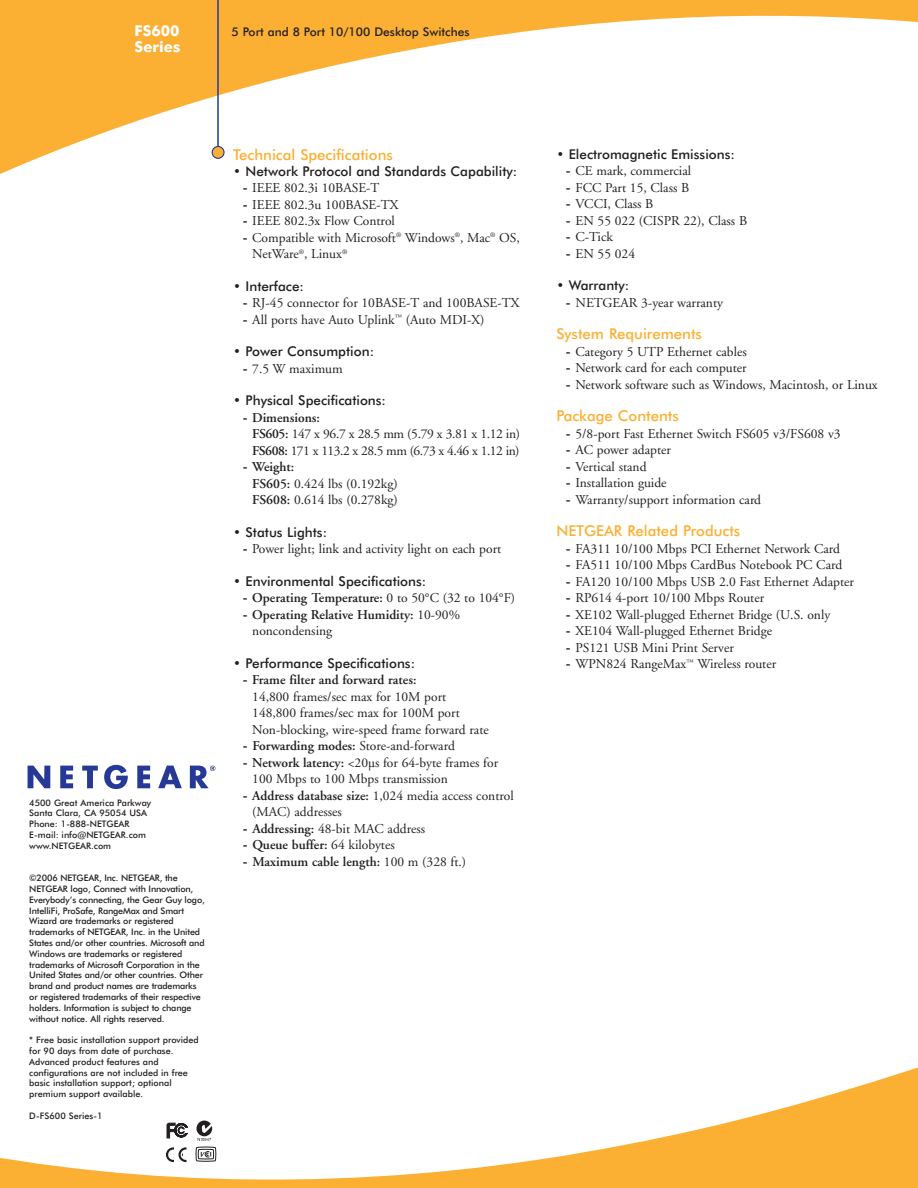
<style>
.page{position:relative;width:918px;height:1188px;background:#fff}
.page>*{position:absolute;margin:0;border:0;box-sizing:border-box;transform-origin:0 0}
.t1{font:500 15px "Futura BT";color:#fbb033}
.t2{font:700 15px "Futura BT";color:#fff}
.t3{font:13.5px/16.5px "Adobe Garamond";color:#231f20}
.t4{font:500 13.5px "Futura BT";color:#231f20}
.t5{font:600 13.5px/16.5px "Adobe Garamond";color:#231f20}
.t6{font:13.5px/16.5px "Adobe Garamond";letter-spacing:-.035em;color:#231f20}
.t7{font:500 12px "Futura BT";color:#231f20}
.t8{font:500 9px/10.8px "Futura BT";letter-spacing:-.02em;color:#231f20}
.t9{font:500 9px/10.8px "Futura BT";color:#231f20}
.s1{font-family:"Futura BT";font-weight:500}
.s2{font-weight:600}
.s3{font-weight:400}
</style>
<div class="page">
<svg style="left:0;top:0;width:918px;height:174px"></svg>
<svg style="left:0;top:1067px;width:918px;height:121px"></svg>
<svg style="left:28px;top:766px;width:22px;height:22px"></svg>
<svg style="left:60px;top:766px;width:13px;height:22px"></svg>
<svg style="left:82px;top:766px;width:16px;height:22px"></svg>
<svg style="left:104px;top:765px;width:24px;height:24px"></svg>
<svg style="left:137px;top:766px;width:13px;height:22px"></svg>
<svg style="left:158px;top:766px;width:24px;height:22px"></svg>
<svg style="left:190px;top:766px;width:25px;height:22px"></svg>
<hr style="left:217px;top:0;width:2px;height:152px;background:#263996">
<svg style="left:212px;top:146px;width:13px;height:13px"></svg>
<svg style="left:155px;top:1116px;width:73px;height:51px"></svg>
<p class="t2" style="left:135px;top:24px;width:46px">FS600</p>
<p class="t7" style="left:231px;top:26px;width:240px">5 Port and 8 Port 10/100 Desktop Switches</p>
<p class="t2" style="left:135px;top:40px;width:47px">Series</p>
<p class="t9" style="left:29px;top:798px;width:123px">4500 Great America Parkway<br>Santa Clara, CA 95054 USA<br>Phone: 1-888-NETGEAR<br>E-mail: info@NETGEAR.com www.NETGEAR.com</p>
<p class="t8" style="left:29px;top:873px;width:177px">©2006 NETGEAR, Inc. NETGEAR, the NETGEAR logo, Connect with Innovation, Everybody’s connecting, the Gear Guy logo, IntelliFi, ProSafe, RangeMax and Smart Wizard are trademarks or registered trademarks of NETGEAR, Inc. in the United States and/or other countries. Microsoft and Windows are trademarks or registered trademarks of Microsoft Corporation in the United States and/or other countries. Other brand and product names are trademarks or registered trademarks of their respective holders. Information is subject to change without notice. All rights reserved.</p>
<p class="t9" style="left:29px;top:1035px;width:171px">* Free basic installation support provided for 90 days from date of purchase.<br>Advanced product features and configurations are not included in free basic installation support; optional premium support available.</p>
<p class="t9" style="left:29px;top:1111px;width:75px">D-FS600 Series-1</p>
<p class="t1" style="left:233px;top:148px;width:161px">Technical Specifications</p>
<p class="t4" style="left:233px;top:165px;width:286px">• Network Protocol and Standards Capability:</p>
<p class="t3" style="left:242px;top:181px;width:139px"><span class="s1">-</span> IEEE 802.3i 10BASE-T</p>
<p class="t3" style="left:242px;top:197px;width:158px"><span class="s1">-</span> IEEE 802.3u 100BASE-TX</p>
<p class="t3" style="left:242px;top:214px;width:154px"><span class="s1">-</span> IEEE 802.3x Flow Control</p>
<p class="t3" style="left:252px;top:230px;width:269px;text-indent:-10px"><span class="s1">-</span> Compatible with Microsoft<sup>®</sup> Windows<sup>®</sup>, Mac<sup>®</sup> OS,<br>NetWare<sup>®</sup>, Linux<sup>®</sup></p>
<p class="t4" style="left:233px;top:280px;width:72px">• Interface:</p>
<p class="t3" style="left:242px;top:296px;width:279px"><span class="s1">-</span> RJ-45 connector for 10BASE-T and 100BASE-TX</p>
<p class="t3" style="left:242px;top:312px;width:244px"><span class="s1">-</span> All ports have Auto Uplink<sup>™</sup> (Auto MDI-X)</p>
<p class="t4" style="left:233px;top:346px;width:142px">• Power Consumption:</p>
<p class="t3" style="left:242px;top:361px;width:102px"><span class="s1">-</span> 7.5 W maximum</p>
<p class="t4" style="left:233px;top:395px;width:154px">• Physical Specifications:</p>
<p class="t6" style="left:252px;top:411px;width:269px;text-indent:-10px"><span class="s1">-</span> <span class="s2">Dimensions:<br>FS605:</span> 147 x 96.7 x 28.5 mm (5.79 x 3.81 x 1.12 in)<br><span class="s2">FS608:</span> 171 x 113.2 x 28.5 mm (6.73 x 4.46 x 1.12 in)</p>
<p class="t3" style="left:252px;top:460px;width:147px;text-indent:-10px"><span class="s1">-</span> <span class="s2">Weight:<br>FS605:</span> 0.424 lbs (0.192kg)<br><span class="s2">FS608:</span> 0.614 lbs (0.278kg)</p>
<p class="t4" style="left:233px;top:526px;width:96px">• Status Lights:</p>
<p class="t3" style="left:242px;top:542px;width:261px"><span class="s1">-</span> Power light; link and activity light on each port</p>
<p class="t4" style="left:233px;top:575px;width:195px">• Environmental Specifications:</p>
<p class="t5" style="left:242px;top:591px;width:274px"><span class="s1">-</span> Operating Temperature: <span class="s3">0 to 50°C (32 to 104°F)</span></p>
<p class="t5" style="left:252px;top:608px;width:209px;text-indent:-10px"><span class="s1">-</span> Operating Relative Humidity: <span class="s3">10-90% noncondensing</span></p>
<p class="t4" style="left:233px;top:657px;width:184px">• Performance Specifications:</p>
<p class="t3" style="left:252px;top:673px;width:238px;text-indent:-10px"><span class="s1">-</span> <span class="s2">Frame filter and forward rates:<br></span>14,800 frames/sec max for 10M port 148,800 frames/sec max for 100M port Non-blocking, wire-speed frame forward rate</p>
<p class="t3" style="left:242px;top:739px;width:214px"><span class="s1">-</span> <span class="s2">Forwarding modes:</span> Store-and-forward</p>
<p class="t3" style="left:252px;top:756px;width:247px;text-indent:-10px"><span class="s1">-</span> <span class="s2">Network latency:</span> &lt;20µs for 64-byte frames for<br>100 Mbps to 100 Mbps transmission</p>
<p class="t3" style="left:252px;top:789px;width:263px;text-indent:-10px"><span class="s1">-</span> <span class="s2">Address database size:</span> 1,024 media access control (MAC) addresses</p>
<p class="t3" style="left:242px;top:822px;width:184px"><span class="s1">-</span> <span class="s2">Addressing:</span> 48-bit MAC address</p>
<p class="t5" style="left:242px;top:838px;width:154px"><span class="s1">-</span> Queue buffer: <span class="s3">64 kilobytes</span></p>
<p class="t5" style="left:242px;top:855px;width:225px"><span class="s1">-</span> Maximum cable length: <span class="s3">100 m (328 ft.)</span></p>
<p class="t4" style="left:556px;top:148px;width:180px">• Electromagnetic Emissions:</p>
<p class="t3" style="left:566px;top:164px;width:127px"><span class="s1">-</span> CE mark, commercial</p>
<p class="t3" style="left:566px;top:180px;width:125px"><span class="s1">-</span> FCC Part 15, Class B</p>
<p class="t3" style="left:566px;top:197px;width:89px"><span class="s1">-</span> VCCI, Class B</p>
<p class="t3" style="left:566px;top:213px;width:183px"><span class="s1">-</span> EN 55 022 (CISPR 22), Class B</p>
<p class="t3" style="left:566px;top:230px;width:49px"><span class="s1">-</span> C-Tick</p>
<p class="t3" style="left:566px;top:246px;width:71px"><span class="s1">-</span> EN 55 024</p>
<p class="t4" style="left:556px;top:280px;width:74px">• Warranty:</p>
<p class="t3" style="left:566px;top:295px;width:159px"><span class="s1">-</span> NETGEAR 3-year warranty</p>
<p class="t1" style="left:556px;top:328px;width:147px">System Requirements</p>
<p class="t3" style="left:566px;top:344px;width:183px"><span class="s1">-</span> Category 5 UTP Ethernet cables</p>
<p class="t3" style="left:566px;top:361px;width:183px"><span class="s1">-</span> Network card for each computer</p>
<p class="t3" style="left:566px;top:377px;width:314px"><span class="s1">-</span> Network software such as Windows, Macintosh, or Linux</p>
<p class="t1" style="left:556px;top:410px;width:124px">Package Contents</p>
<p class="t3" style="left:566px;top:426px;width:277px"><span class="s1">-</span> 5/8-port Fast Ethernet Switch FS605 v3/FS608 v3</p>
<p class="t3" style="left:566px;top:443px;width:107px"><span class="s1">-</span> AC power adapter</p>
<p class="t3" style="left:566px;top:459px;width:82px"><span class="s1">-</span> Vertical stand</p>
<p class="t3" style="left:566px;top:476px;width:102px"><span class="s1">-</span> Installation guide</p>
<p class="t3" style="left:566px;top:492px;width:197px"><span class="s1">-</span> Warranty/support information card</p>
<p class="t1" style="left:556px;top:525px;width:186px">NETGEAR Related Products</p>
<p class="t3" style="left:566px;top:542px;width:276px"><span class="s1">-</span> FA311 10/100 Mbps PCI Ethernet Network Card</p>
<p class="t3" style="left:566px;top:558px;width:278px"><span class="s1">-</span> FA511 10/100 Mbps CardBus Notebook PC Card</p>
<p class="t3" style="left:566px;top:575px;width:290px"><span class="s1">-</span> FA120 10/100 Mbps USB 2.0 Fast Ethernet Adapter</p>
<p class="t3" style="left:566px;top:591px;width:200px"><span class="s1">-</span> RP614 4-port 10/100 Mbps Router</p>
<p class="t3" style="left:566px;top:608px;width:266px"><span class="s1">-</span> XE102 Wall-plugged Ethernet Bridge (U.S. only</p>
<p class="t3" style="left:566px;top:624px;width:208px"><span class="s1">-</span> XE104 Wall-plugged Ethernet Bridge</p>
<p class="t3" style="left:566px;top:641px;width:170px"><span class="s1">-</span> PS121 USB Mini Print Server</p>
<p class="t3" style="left:566px;top:657px;width:212px"><span class="s1">-</span> WPN824 RangeMax<sup>™</sup> Wireless router</p>
</div>
